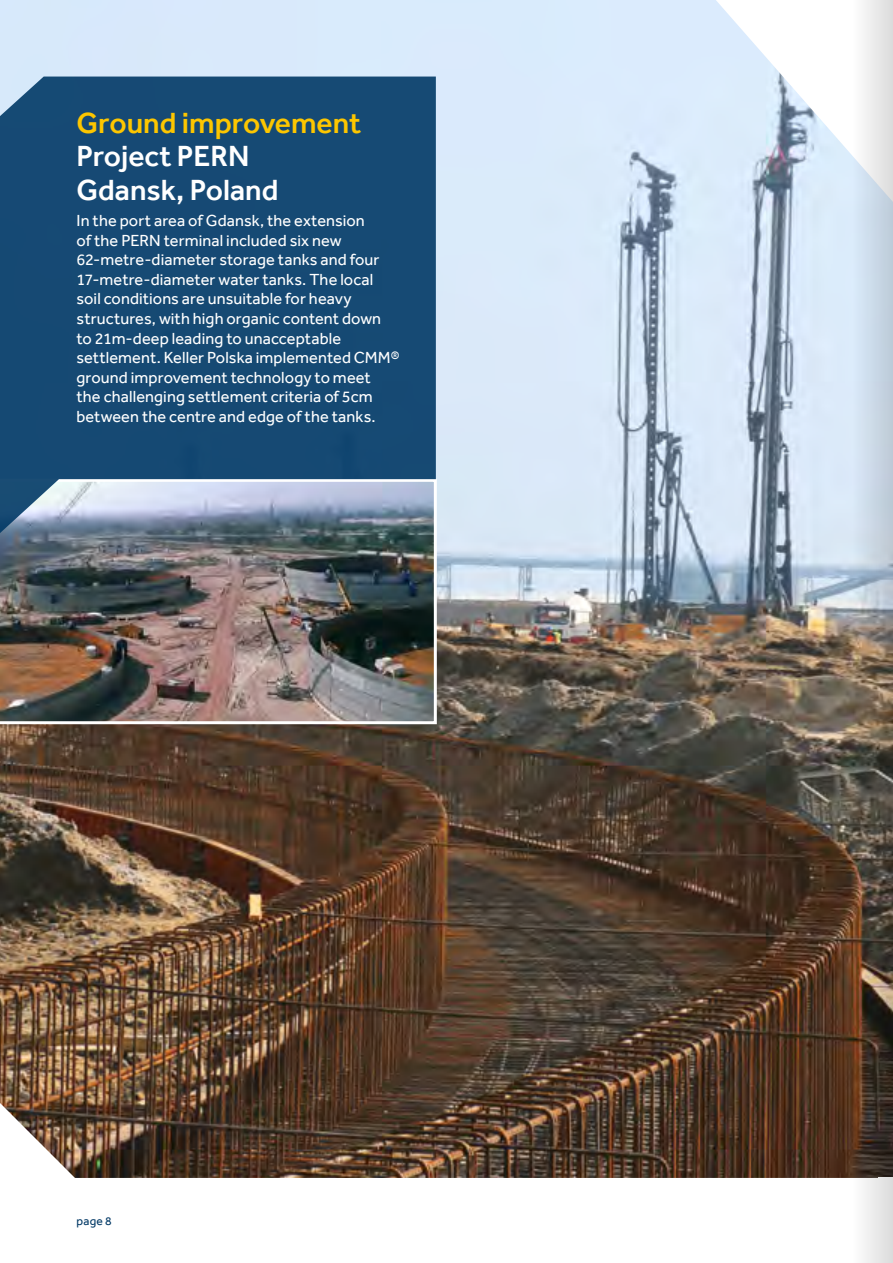
<style>
.page{position:relative;width:893px;height:1263px;background:#fff}
.page>*{position:absolute;margin:0;border:0;box-sizing:border-box;transform-origin:0 0}
.t1{font:500 30px/33.8px "Effra";color:#fff}
.t2{font:500 30px "Effra";color:#fdc600}
.t3{font:16.5px/19.5px "Effra";letter-spacing:.005em;color:#fff}
.t4{font:12px "Effra";color:#003865}
</style>
<div class="page">
<img style="left:0;top:0;width:851px;height:1103px">
<img style="left:0;top:1103px;width:851px;height:75px">
<svg style="left:716px;top:0;width:135px;height:202px"></svg>
<img style="left:0;top:479px;width:437px;height:245px">
<svg style="left:0;top:77px;width:436px;height:469px;background:#27557c"></svg>
<img style="left:851px;top:0;width:42px;height:1263px">
<h1 class="t2" style="left:77px;top:105px;width:286px">Ground improvement</h1>
<h1 class="t1" style="left:77px;top:139px;width:203px">Project PERN<br>Gdansk, Poland</h1>
<p class="t3" style="left:77px;top:211px;width:325px">In the port area of Gdansk, the extension<br>of the PERN terminal included six new 62-metre-diameter storage tanks and four 17-metre-diameter water tanks. The local soil conditions are unsuitable for heavy structures, with high organic content down to 21m-deep leading to unacceptable settlement. Keller Polska implemented CMM® ground improvement technology to meet<br>the challenging settlement criteria of 5cm between the centre and edge of the tanks.</p>
<p class="t4" style="left:77px;top:1213px;width:37px">page 8</p>
</div>
